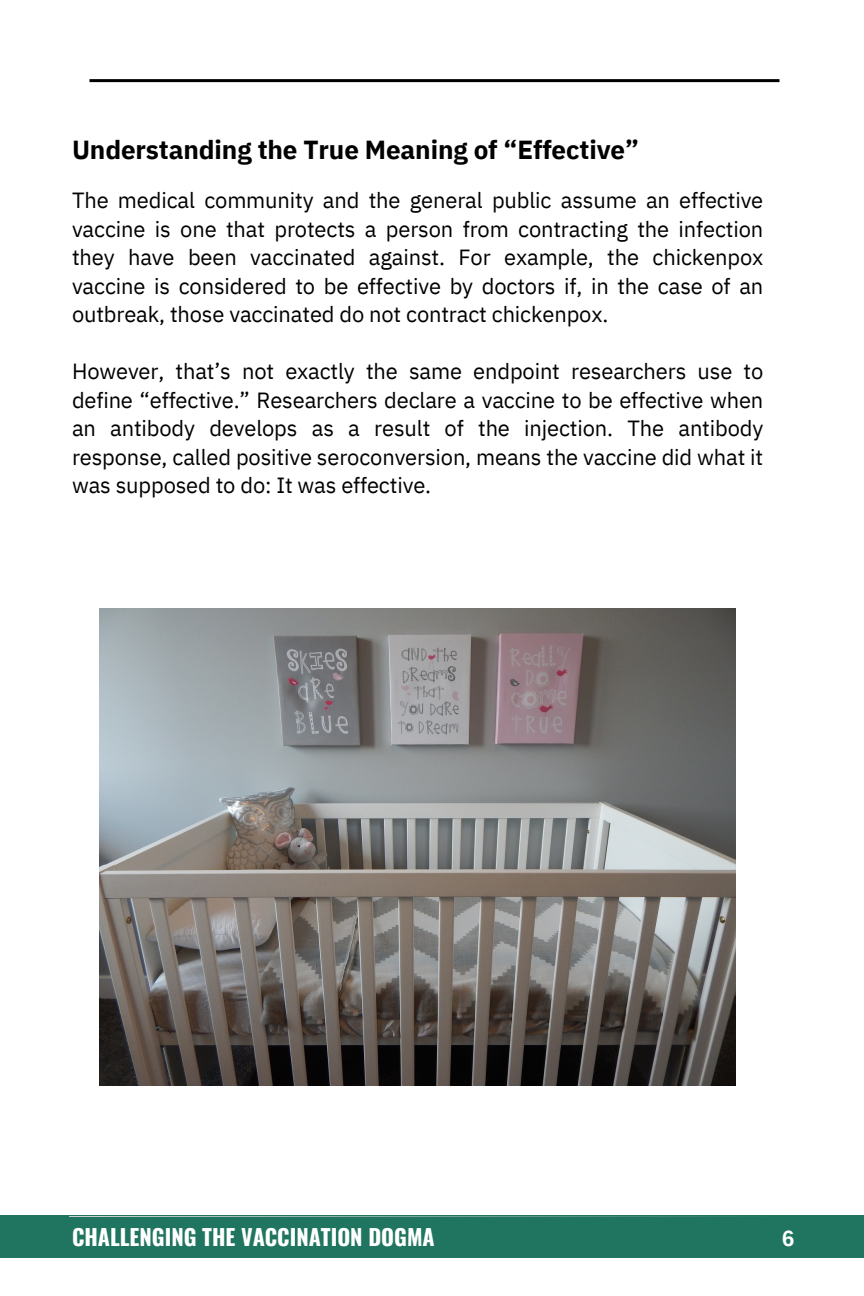
<style>
.page{position:relative;width:864px;height:1296px;background:#fff}
.page>*{position:absolute;margin:0;border:0;box-sizing:border-box;transform-origin:0 0}
.t1{font:700 26px "IBM Plex Sans";letter-spacing:-.005em;color:#000}
.t2{font:22px/28.4px "IBM Plex Sans";letter-spacing:-.005em;color:#000;text-align:justify}
.t3{font:700 22px "Oswald";color:#fff}
.t4{font:700 22px "Arimo";color:#fff}
</style>
<div class="page">
<div style="left:0;top:1216px;width:864px;height:42px;background:#1f755f"></div>
<svg style="left:69px;top:1216px;width:672px;height:1px"></svg>
<hr style="left:90px;top:79px;width:690px;height:3px;background:#000">
<img style="left:100px;top:609px;width:636px;height:477px">
<p class="t1" style="left:72px;top:132px;width:569px">Understanding the True Meaning of “Effective”</p>
<p class="t2" style="left:72px;top:186px;width:693px">The medical community and the general public assume an effective vaccine is one that protects a person from contracting the infection they have been vaccinated against. For example, the chickenpox vaccine is considered to be effective by doctors if, in the case of an outbreak, those vaccinated do not contract chickenpox.</p>
<p class="t2" style="left:72px;top:357px;width:693px">However, that’s not exactly the same endpoint researchers use to define “effective.” Researchers declare a vaccine to be effective when an antibody develops as a result of the injection. The antibody response, called positive seroconversion, means the vaccine did what it was supposed to do: It was effective.</p>
<p class="t3" style="left:72px;top:1219px;width:364px">CHALLENGING THE VACCINATION DOGMA</p>
<p class="t4" style="left:782px;top:1226px;width:14px">6</p>
</div>
